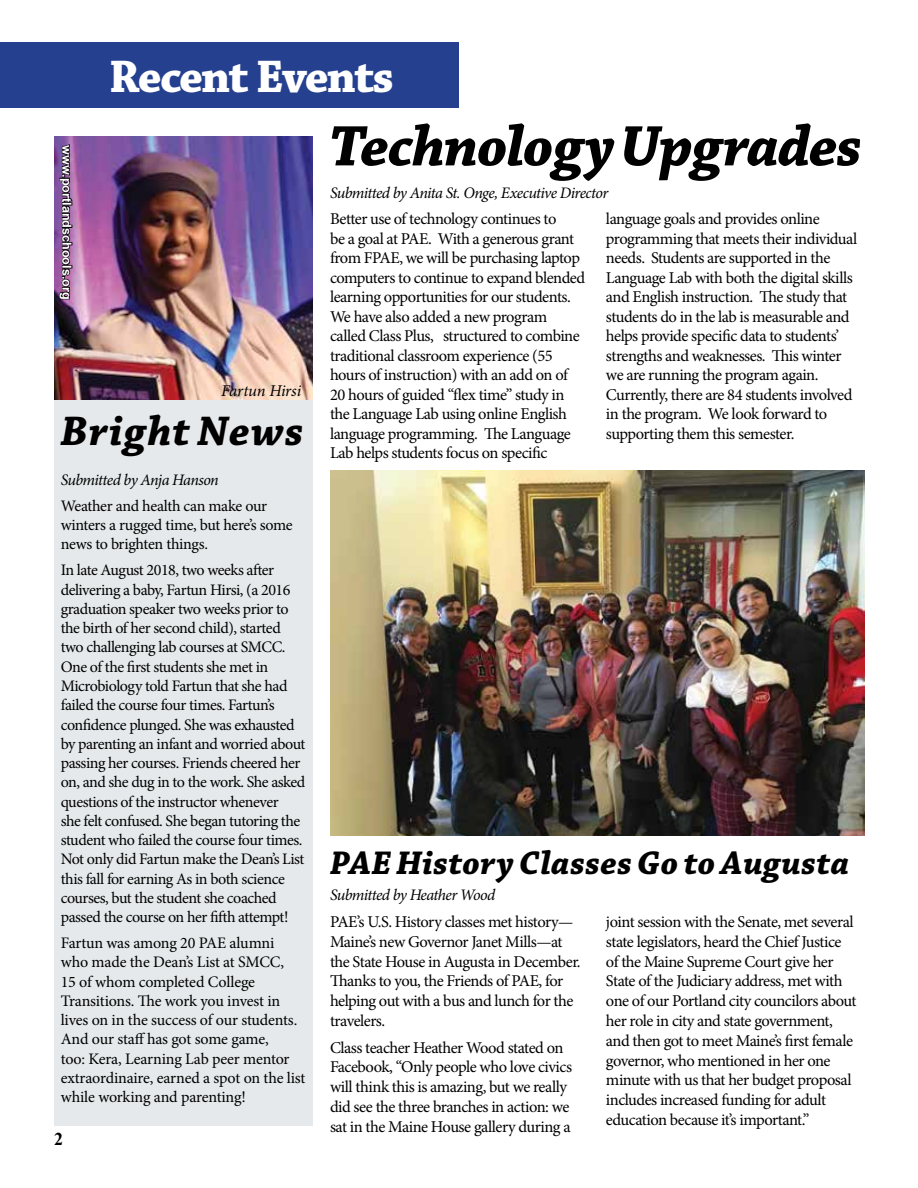
<style>
.page{position:relative;width:918px;height:1188px;background:#fff}
.page>*{position:absolute;margin:0;border:0;box-sizing:border-box;transform-origin:0 0}
.t1{font:italic 700 60px "Chaparral Pro";letter-spacing:-.02em;color:#000}
.t2{font:700 48px "Chaparral Pro";letter-spacing:-.04em;color:#fff}
.t3{font:italic 700 43.5px "Chaparral Pro";letter-spacing:.025em;color:#000}
.t4{font:italic 700 34.5px "Chaparral Pro";letter-spacing:.01em;color:#000}
.t5{font:700 18px "Times New Roman";color:#000}
.t6{font:16.5px/19.5px "Minion Pro";letter-spacing:-.03em;color:#000}
.t7{font:italic 16.5px "Minion Pro";letter-spacing:-.015em;color:#000}
.t8{font:16.05px/19.2px "Minion Pro";letter-spacing:-.03em;color:#000}
.t9{font:italic 16.05px "Minion Pro";letter-spacing:-.04em;color:#000}
.t10{font:700 12.6px "Arial";color:#fff}
</style>
<div class="page">
<div style="left:54px;top:400px;width:258px;height:725px;background:#e5e9eb"></div>
<img style="left:54px;top:136px;width:258px;height:264px">
<div style="left:0;top:42px;width:459px;height:65px;background:#25408f"></div>
<svg style="left:58px;top:143px;width:16px;height:157px;background:#5c3a61"></svg>
<img style="left:330px;top:471px;width:535px;height:365px">
<h2 class="t2" style="left:109px;top:49px;width:287px">Recent Events</h2>
<p class="t10" style="left:76px;top:145px;width:156px;rotate:90deg">www.portlandschools.org</p>
<p class="t7" style="left:221px;top:379px;width:82px">Fartun Hirsi</p>
<h3 class="t3" style="left:61px;top:406px;width:244px">Bright News</h3>
<p class="t9" style="left:61px;top:469px;width:160px">Submitted by Anja Hanson</p>
<p class="t8" style="left:61px;top:496px;width:233px">Weather and health can make our winters a rugged time, but here’s some news to brighten things.</p>
<p class="t8" style="left:61px;top:561px;width:246px">In late August 2018, two weeks after delivering a baby, Fartun Hirsi, (a 2016 graduation speaker two weeks prior to the birth of her second child), started two challenging lab courses at SMCC.<br>One of the first students she met in Microbiology told Fartun that she had failed the course four times. Fartun’s confidence plunged. She was exhausted by parenting an infant and worried about passing her courses. Friends cheered her on, and she dug in to the work. She asked questions of the instructor whenever<br>she felt confused. She began tutoring the student who failed the course four times.<br>Not only did Fartun make the Dean’s List this fall for earning As in both science courses, but the student she coached passed the course on her fifth attempt!</p>
<p class="t8" style="left:61px;top:933px;width:246px">Fartun was among 20 PAE alumni who made the Dean’s List at SMCC,<br>15 of whom completed College Transitions. The work you invest in lives on in the success of our students.<br>And our staff has got some game,<br>too: Kera, Learning Lab peer mentor extraordinaire, earned a spot on the list while working and parenting!</p>
<p class="t5" style="left:54px;top:1126px;width:10px">2</p>
<h1 class="t1" style="left:330px;top:111px;width:534px">Technology Upgrades</h1>
<p class="t9" style="left:330px;top:182px;width:280px">Submitted by Anita St. Onge, Executive Director</p>
<p class="t6" style="left:330px;top:209px;width:257px">Better use of technology continues to<br>be a goal at PAE. With a generous grant from FPAE, we will be purchasing laptop computers to continue to expand blended learning opportunities for our students.<br>We have also added a new program called Class Plus, structured to combine traditional classroom experience (55 hours of instruction) with an add on of 20 hours of guided “flex time” study in the Language Lab using online English language programming. The Language Lab helps students focus on specific</p>
<p class="t6" style="left:606px;top:209px;width:253px">language goals and provides online programming that meets their individual needs. Students are supported in the Language Lab with both the digital skills and English instruction. The study that students do in the lab is measurable and helps provide specific data to students’ strengths and weaknesses. This winter we are running the program again.<br>Currently, there are 84 students involved in the program. We look forward to supporting them this semester.</p>
<h3 class="t4" style="left:330px;top:843px;width:521px">PAE History Classes Go to Augusta</h3>
<p class="t9" style="left:330px;top:884px;width:167px">Submitted by Heather Wood</p>
<p class="t6" style="left:330px;top:912px;width:252px">PAE’s U.S. History classes met history— Maine’s new Governor Janet Mills—at the State House in Augusta in December.<br>Thanks to you, the Friends of PAE, for helping out with a bus and lunch for the travelers.</p>
<p class="t6" style="left:330px;top:1037px;width:244px">Class teacher Heather Wood stated on Facebook, “Only people who love civics will think this is amazing, but we really did see the three branches in action: we sat in the Maine House gallery during a</p>
<p class="t6" style="left:606px;top:912px;width:252px">joint session with the Senate, met several state legislators, heard the Chief Justice of the Maine Supreme Court give her State of the Judiciary address, met with one of our Portland city councilors about her role in city and state government, and then got to meet Maine’s first female governor, who mentioned in her one minute with us that her budget proposal includes increased funding for adult education because it’s important.”</p>
</div>
